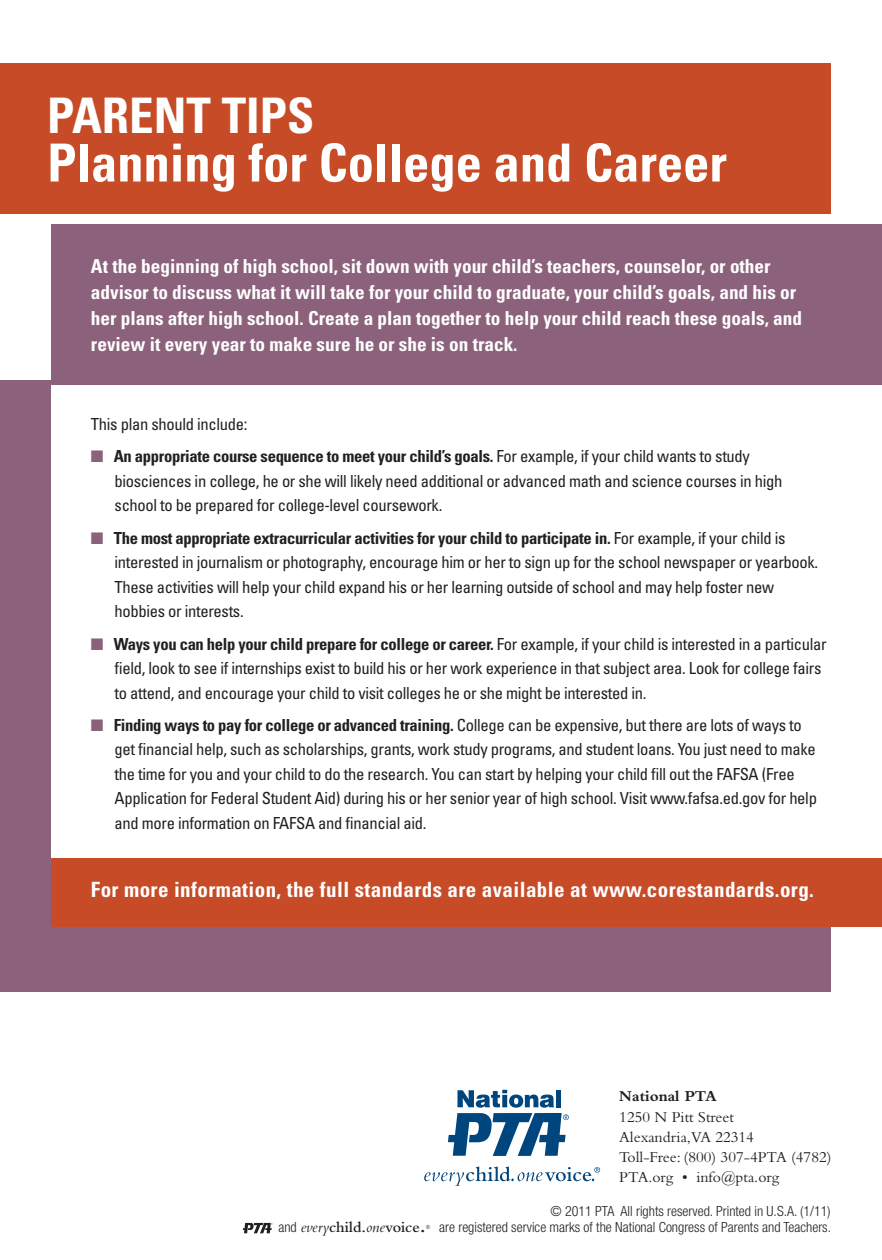
<style>
.page{position:relative;width:882px;height:1260px;background:#fff}
.page>*{position:absolute;margin:0;border:0;box-sizing:border-box;transform-origin:0 0}
.t1{font:700 condensed 52.5px "Univers LT Std";color:#fff}
.t2{font:700 condensed 49px "Univers LT Std";color:#fff}
.t3{font:700 condensed 21px "Univers LT Std";letter-spacing:.02em;color:#fff}
.t4{font:700 condensed 19.25px/26.2px "Univers LT Std";color:#fff}
.t5{font:condensed 16.62px/24.5px "Univers LT Std";letter-spacing:-.02em;color:#231f20}
.t6{font:15.75px "Bembo Std";color:#231f20}
.t7{font:600 15.75px "Bembo Std";color:#231f20}
.t8{font:700 15.75px "Bembo Std";color:#231f20}
.t9{font:300 condensed 14px "Helvetica Neue LT Std";color:#231f20}
.s1{color:#8c617c}
.s2{font-weight:700}
.s3{font-family:"Helvetica Neue LT Std";font-weight:300;font-stretch:condensed;font-size:14px}
.s4{font-weight:400;font-style:italic}
.s5{font-size:21px}
</style>
<div class="page">
<div style="left:0;top:380px;width:831px;height:612px;background:#8c617c"></div>
<div style="left:0;top:63px;width:831px;height:150px;background:#c64b26"></div>
<div style="left:52px;top:365px;width:830px;height:494px;background:#fff"></div>
<div style="left:52px;top:858px;width:830px;height:69px;background:#c64b26"></div>
<div style="left:52px;top:225px;width:830px;height:160px;background:#8c617c"></div>
<svg style="left:243px;top:1223px;width:30px;height:10px"></svg>
<svg style="left:424px;top:1090px;width:176px;height:96px"></svg>
<p class="t2" style="left:47px;top:85px;width:269px">PARENT TIPS</p>
<p class="t1" style="left:47px;top:131px;width:681px">Planning for College and Career</p>
<p class="t4" style="left:91px;top:252px;width:713px">At the beginning of high school, sit down with your child’s teachers, counselor, or other advisor to discuss what it will take for your child to graduate, your child’s goals, and his or her plans after high school. Create a plan together to help your child reach these goals, and review it every year to make sure he or she is on track.</p>
<p class="t5" style="left:91px;top:412px;width:158px">This plan should include:</p>
<p class="t5" style="left:115px;top:444px;width:669px;text-indent:-24px"><span class="s1">■</span> <span class="s2">An appropriate course sequence to meet your child’s goals.</span> For example, if your child wants to study biosciences in college, he or she will likely need additional or advanced math and science courses in high school to be prepared for college-level coursework.</p>
<p class="t5" style="left:115px;top:525px;width:705px;text-indent:-24px"><span class="s1">■</span> <span class="s2">The most appropriate extracurricular activities for your child to participate in.</span> For example, if your child is interested in journalism or photography, encourage him or her to sign up for the school newspaper or yearbook.<br>These activities will help your child expand his or her learning outside of school and may help foster new hobbies or interests.</p>
<p class="t5" style="left:115px;top:631px;width:713px;text-indent:-24px"><span class="s1">■</span> <span class="s2">Ways you can help your child prepare for college or career.</span> For example, if your child is interested in a particular field, look to see if internships exist to build his or her work experience in that subject area. Look for college fairs to attend, and encourage your child to visit colleges he or she might be interested in.</p>
<p class="t5" style="left:115px;top:713px;width:704px;text-indent:-24px"><span class="s1">■</span> <span class="s2">Finding ways to pay for college or advanced training.</span> College can be expensive, but there are lots of ways to get financial help, such as scholarships, grants, work study programs, and student loans. You just need to make the time for you and your child to do the research. You can start by helping your child fill out the FAFSA (Free Application for Federal Student Aid) during his or her senior year of high school. Visit www.fafsa.ed.gov for help and more information on FAFSA and financial aid.</p>
<p class="t3" style="left:91px;top:877px;width:724px">For more information, the full standards are available at www.corestandards.org.</p>
<p class="t8" style="left:619px;top:1088px;width:99px">National PTA</p>
<p class="t6" style="left:619px;top:1107px;width:116px">1250 N Pitt Street</p>
<p class="t6" style="left:619px;top:1128px;width:136px">Alexandria,VA 22314</p>
<p class="t6" style="left:619px;top:1148px;width:214px">Toll-Free: (800) 307-4PTA (4782)</p>
<p class="t6" style="left:619px;top:1168px;width:161px">PTA.org • info@pta.org</p>
<p class="t9" style="left:550px;top:1203px;width:282px">© 2011 PTA All rights reserved. Printed in U.S.A. (1/11)</p>
<p class="t7" style="left:278px;top:1218px;width:149px"><span class="s3">and</span> <span class="s4">every</span>child.<span class="s4">one</span>voice<span class="s5">.</span></p>
<p class="t9" style="left:426px;top:1219px;width:407px"><sup>®</sup> are registered service marks of the National Congress of Parents and Teachers.</p>
</div>
